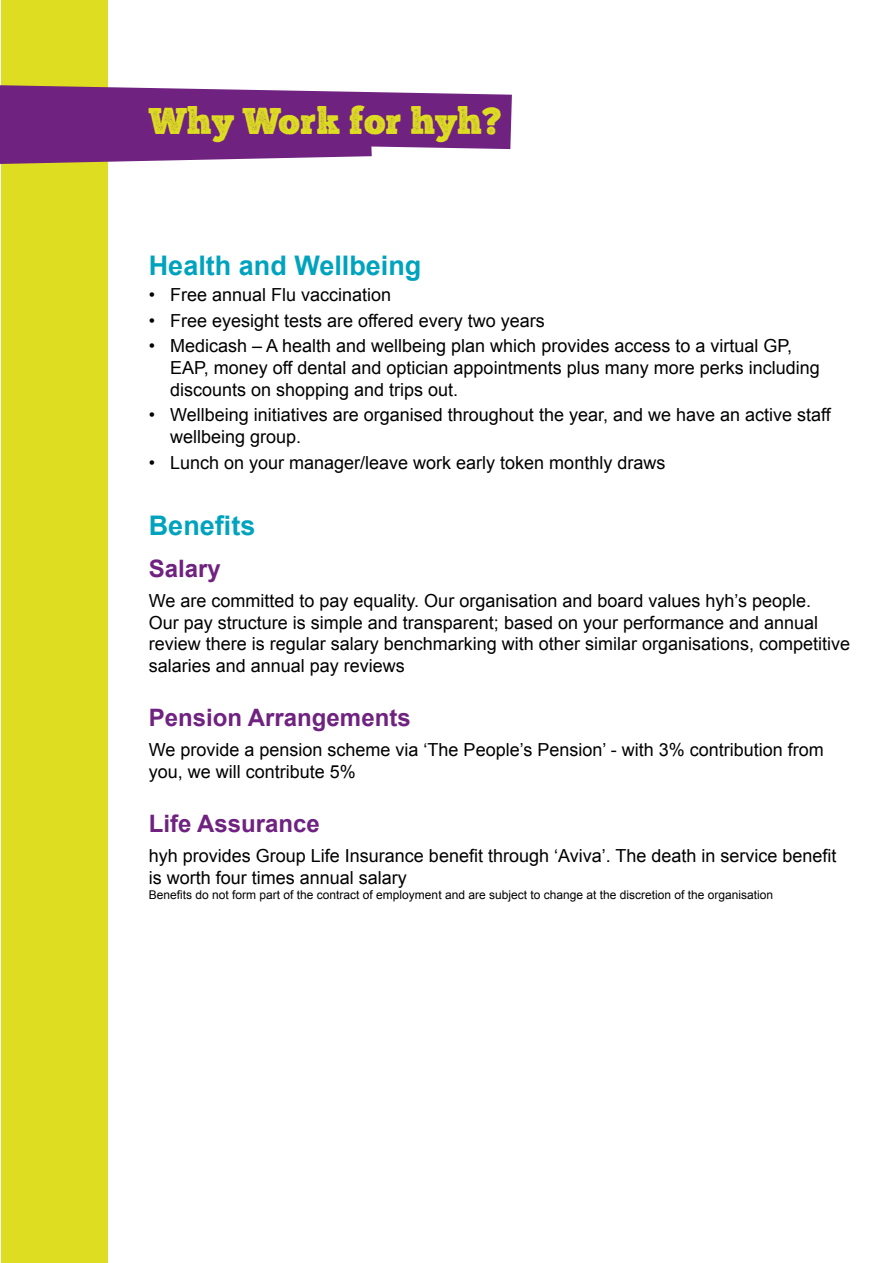
<style>
.page{position:relative;width:893px;height:1263px;background:#fff}
.page>*{position:absolute;margin:0;border:0;box-sizing:border-box;transform-origin:0 0}
.t1{font:37.5px "Chunk Five Print";color:#dedd21}
.t2{font:700 27px "Arial";color:#00a3bd}
.t3{font:700 24px "Arial";color:#702281}
.t4{font:18px/21.6px "Arial";color:#000}
.t5{font:12px "Arial";color:#000}
</style>
<div class="page">
<div style="left:1px;top:0;width:106px;height:1263px;background:#dedd21"></div>
<svg style="left:0;top:85px;width:512px;height:79px;background:#854493"></svg>
<h1 class="t1" style="left:149px;top:105px;width:354px">Why Work for hyh?</h1>
<h2 class="t2" style="left:149px;top:248px;width:274px">Health and Wellbeing</h2>
<p class="t4" style="left:149px;top:284px;width:244px">• Free annual Flu vaccination</p>
<p class="t4" style="left:149px;top:310px;width:398px">• Free eyesight tests are offered every two years</p>
<p class="t4" style="left:170px;top:335px;width:651px;text-indent:-21px">• Medicash – A health and wellbeing plan which provides access to a virtual GP,<br>EAP, money off dental and optician appointments plus many more perks including discounts on shopping and trips out.</p>
<p class="t4" style="left:170px;top:404px;width:662px;text-indent:-21px">• Wellbeing initiatives are organised throughout the year, and we have an active staff wellbeing group.</p>
<p class="t4" style="left:149px;top:452px;width:518px">• Lunch on your manager/leave work early token monthly draws</p>
<h2 class="t2" style="left:149px;top:508px;width:108px">Benefits</h2>
<h3 class="t3" style="left:149px;top:553px;width:74px">Salary</h3>
<p class="t4" style="left:149px;top:590px;width:703px">We are committed to pay equality. Our organisation and board values hyh’s people.<br>Our pay structure is simple and transparent; based on your performance and annual review there is regular salary benchmarking with other similar organisations, competitive salaries and annual pay reviews</p>
<h3 class="t3" style="left:149px;top:702px;width:263px">Pension Arrangements</h3>
<p class="t4" style="left:149px;top:739px;width:677px">We provide a pension scheme via ‘The People’s Pension’ - with 3% contribution from you, we will contribute 5%</p>
<h3 class="t3" style="left:149px;top:808px;width:173px">Life Assurance</h3>
<p class="t4" style="left:149px;top:845px;width:689px">hyh provides Group Life Insurance benefit through ‘Aviva’. The death in service benefit is worth four times annual salary</p>
<p class="t5" style="left:149px;top:887px;width:626px">Benefits do not form part of the contract of employment and are subject to change at the discretion of the organisation</p>
</div>
